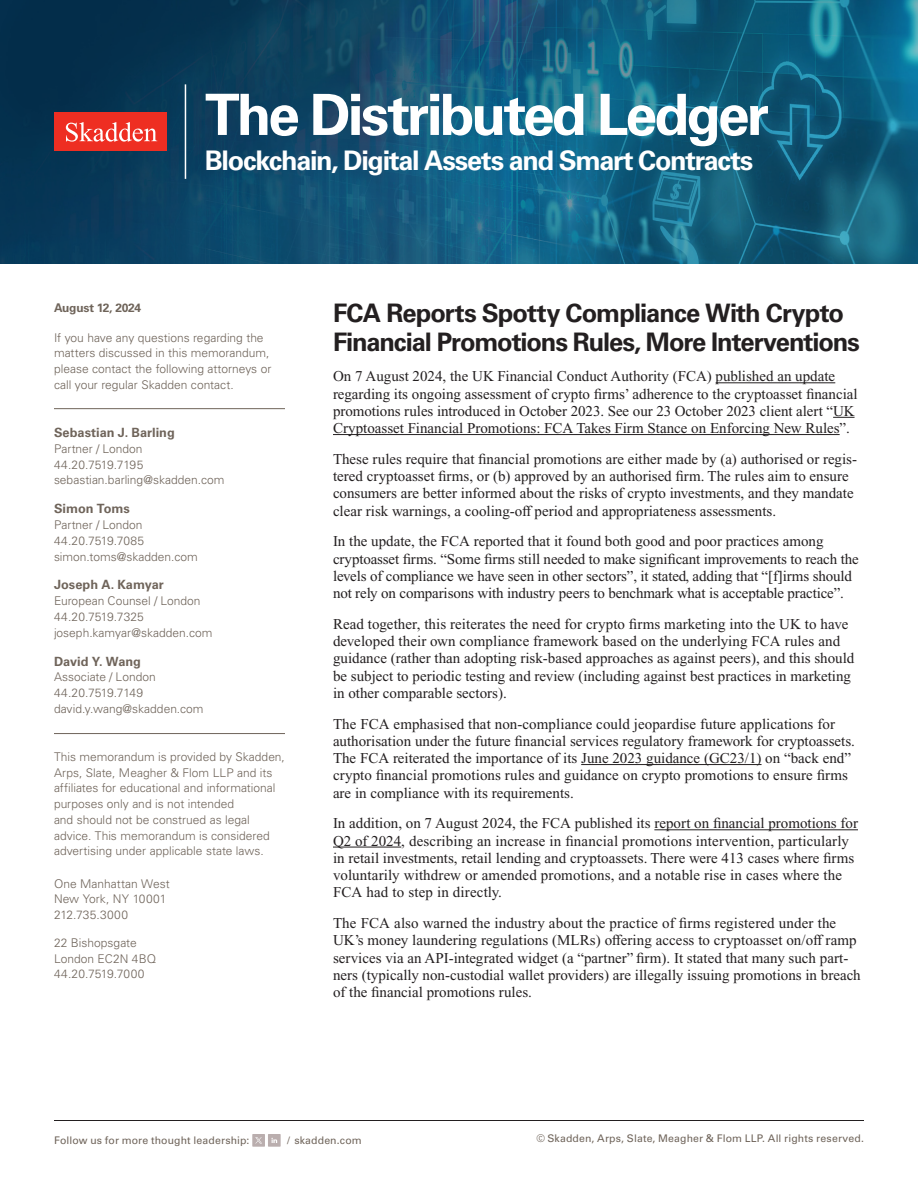
<style>
.page{position:relative;width:918px;height:1188px;background:#fff}
.page>*{position:absolute;margin:0;border:0;box-sizing:border-box;transform-origin:0 0}
.Title_Practice_Specific_Two_Lines{font:700 57px "Univers LT Std";letter-spacing:-.05em;color:#fff}
.Title_Practice_Specific_Subtitle{font:700 27px "Univers LT Std";letter-spacing:-.05em;color:#fff}
.Article_Title__H2{font:700 25.5px/28.5px "Univers LT Std";letter-spacing:-.04em;color:#231f20}
.Main_Body{font:15px/17.2px "Times New Roman PS Std";color:#231f20}
.Contacts_Name{font:700 12.75px "Univers LT Std";color:#6f645a}
.Sidebar_body_rule_above{font:300 12px/15.8px "Univers LT Std";color:#6f645a}
.Contacts{font:300 12px "Univers LT Std";color:#6f645a}
.Sidebar_body_rule_below{font:300 12px/15.8px "Univers LT Std";color:#6f645a}
.Firm_Address{font:300 12px/15.8px "Univers LT Std";color:#6f645a}
.Date{font:700 12px "Univers LT Std";letter-spacing:-.025em;color:#6f645a}
.t1{font:10.5px "Univers LT Std";letter-spacing:.01em;color:#6f645a}
</style>
<div class="page">
<hr style="left:54px;top:1120px;width:810px;height:1px;background:#231f20">
<div style="left:252px;top:1134px;width:13px;height:13px;background:#baaeae"></div>
<svg style="left:255px;top:1137px;width:7px;height:7px"></svg>
<div style="left:268px;top:1134px;width:13px;height:13px;background:#baaeae"></div>
<svg style="left:271px;top:1138px;width:6px;height:5px"></svg>
<svg style="left:0;top:0;width:918px;height:263px;background:#0f5272"></svg>
<hr style="left:185px;top:84px;width:1px;height:95px;background:#fff">
<hr style="left:54px;top:408px;width:231px;height:1px;background:#6f645a">
<hr style="left:54px;top:733px;width:231px;height:1px;background:#6f645a">
<hr style="left:716px;top:382px;width:119px;height:1px;background:#231f20">
<svg style="left:833px;top:417px;width:22px;height:1px"></svg>
<hr style="left:333px;top:434px;width:507px;height:1px;background:#231f20">
<hr style="left:581px;top:764px;width:181px;height:1px;background:#231f20">
<hr style="left:654px;top:829px;width:204px;height:1px;background:#231f20">
<hr style="left:333px;top:847px;width:68px;height:1px;background:#231f20">
<div style="left:54px;top:112px;width:112px;height:39px;background:#ee2e22"></div>
<svg style="left:66px;top:122px;width:91px;height:20px"></svg>
<h1 class="Title_Practice_Specific_Two_Lines" style="left:205px;top:81px;width:566px">The Distributed Ledger</h1>
<h1 class="Title_Practice_Specific_Subtitle" style="left:205px;top:144px;width:550px">Blockchain, Digital Assets and Smart Contracts</h1>
<p class="Date" style="left:54px;top:301px;width:89px">August 12, 2024</p>
<p class="Sidebar_body_rule_below" style="left:54px;top:329px;width:219px">If you have any questions regarding the matters discussed in this memorandum, please contact the following attorneys or call your regular Skadden contact.</p>
<p class="Contacts_Name" style="left:54px;top:425px;width:122px">Sebastian J. Barling</p>
<p class="Contacts" style="left:54px;top:441px;width:90px">Partner / London</p>
<p class="Contacts" style="left:54px;top:457px;width:91px">44.20.7519.7195</p>
<p class="Contacts" style="left:54px;top:473px;width:172px">sebastian.barling@skadden.com</p>
<p class="Contacts_Name" style="left:54px;top:501px;width:77px">Simon Toms</p>
<p class="Contacts" style="left:54px;top:518px;width:90px">Partner / London</p>
<p class="Contacts" style="left:54px;top:533px;width:92px">44.20.7519.7085</p>
<p class="Contacts" style="left:54px;top:549px;width:145px">simon.toms@skadden.com</p>
<p class="Contacts_Name" style="left:54px;top:577px;width:111px">Joseph A. Kamyar</p>
<p class="Contacts" style="left:54px;top:594px;width:148px">European Counsel / London</p>
<p class="Contacts" style="left:54px;top:609px;width:91px">44.20.7519.7325</p>
<p class="Contacts" style="left:54px;top:625px;width:160px">joseph.kamyar@skadden.com</p>
<p class="Contacts_Name" style="left:54px;top:654px;width:89px">David Y. Wang</p>
<p class="Contacts" style="left:54px;top:670px;width:103px">Associate / London</p>
<p class="Contacts" style="left:54px;top:686px;width:91px">44.20.7519.7149</p>
<p class="Contacts" style="left:54px;top:701px;width:151px">david.y.wang@skadden.com</p>
<p class="Sidebar_body_rule_above" style="left:54px;top:749px;width:232px">This memorandum is provided by Skadden, Arps, Slate, Meagher &amp; Flom LLP and its affiliates for educational and informational purposes only and is not intended<br>and should not be construed as legal advice. This memorandum is considered advertising under applicable state laws.</p>
<p class="Firm_Address" style="left:54px;top:876px;width:117px">One Manhattan West<br>New York, NY 10001<br>212.735.3000</p>
<p class="Firm_Address" style="left:54px;top:935px;width:104px">22 Bishopsgate<br>London EC2N 4BQ<br>44.20.7519.7000</p>
<h2 class="Article_Title__H2" style="left:333px;top:299px;width:529px">FCA Reports Spotty Compliance With Crypto<br>Financial Promotions Rules, More Interventions</h2>
<p class="Main_Body" style="left:333px;top:368px;width:526px">On 7 August 2024, the UK Financial Conduct Authority (FCA) published an update regarding its ongoing assessment of crypto firms’ adherence to the cryptoasset financial promotions rules introduced in October 2023. See our 23 October 2023 client alert “UK Cryptoasset Financial Promotions: FCA Takes Firm Stance on Enforcing New Rules”.</p>
<p class="Main_Body" style="left:333px;top:450px;width:526px">These rules require that financial promotions are either made by (a) authorised or regis&shy;tered cryptoasset firms, or (b) approved by an authorised firm. The rules aim to ensure consumers are better informed about the risks of crypto investments, and they mandate clear risk warnings, a cooling-off period and appropriateness assessments.</p>
<p class="Main_Body" style="left:333px;top:533px;width:527px">In the update, the FCA reported that it found both good and poor practices among cryptoasset firms. “Some firms still needed to make significant improvements to reach the levels of compliance we have seen in other sectors”, it stated, adding that “[f]irms should not rely on comparisons with industry peers to benchmark what is acceptable practice”.</p>
<p class="Main_Body" style="left:333px;top:615px;width:523px">Read together, this reiterates the need for crypto firms marketing into the UK to have developed their own compliance framework based on the underlying FCA rules and guidance (rather than adopting risk-based approaches as against peers), and this should be subject to periodic testing and review (including against best practices in marketing in other comparable sectors).</p>
<p class="Main_Body" style="left:333px;top:715px;width:524px">The FCA emphasised that non-compliance could jeopardise future applications for authorisation under the future financial services regulatory framework for cryptoassets.<br>The FCA reiterated the importance of its June 2023 guidance (GC23/1) on “back end” crypto financial promotions rules and guidance on crypto promotions to ensure firms are in compliance with its requirements.</p>
<p class="Main_Body" style="left:333px;top:815px;width:526px">In addition, on 7 August 2024, the FCA published its report on financial promotions for Q2 of 2024, describing an increase in financial promotions intervention, particularly in retail investments, retail lending and cryptoassets. There were 413 cases where firms voluntarily withdrew or amended promotions, and a notable rise in cases where the FCA had to step in directly.</p>
<p class="Main_Body" style="left:333px;top:914px;width:529px">The FCA also warned the industry about the practice of firms registered under the UK’s money laundering regulations (MLRs) offering access to cryptoasset on/off ramp services via an API-integrated widget (a “partner” firm). It stated that many such part&shy;ners (typically non-custodial wallet providers) are illegally issuing promotions in breach of the financial promotions rules.</p>
<p class="t1" style="left:54px;top:1134px;width:197px">Follow us for more thought leadership:</p>
<p class="t1" style="left:536px;top:1132px;width:329px">© Skadden, Arps, Slate, Meagher &amp; Flom LLP. All rights reserved.</p>
<p class="t1" style="left:287px;top:1134px;width:76px">/ skadden.com</p>
</div>
